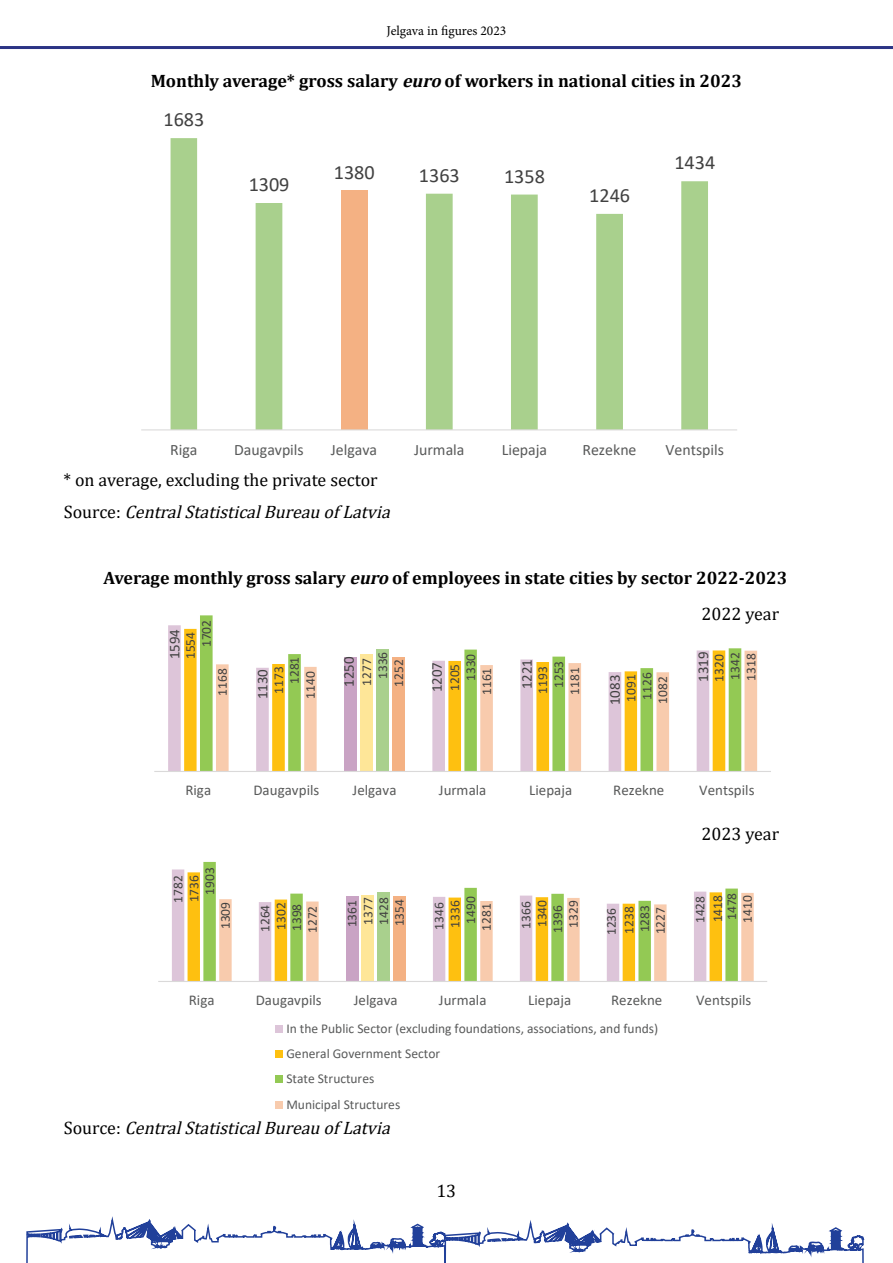
<style>
.page{position:relative;width:893px;height:1263px;background:#fff}
.page>*{position:absolute;margin:0;border:0;box-sizing:border-box;transform-origin:0 0}
.t1{font:20.25px "Calibri";color:#414141}
.t2{font:700 18px "Cambria";color:#000}
.t3{font:italic 18px "Cambria";color:#000}
.t4{font:18px "Cambria";color:#000}
.t5{font:15.9px "Calibri";color:#595a5a}
.t6{font:15px "Calibri";color:#595a5a}
.t7{font:15px "Calibri";color:#414141}
.t8{font:13.5px "Calibri";color:#414141}
.t9{font:13.5px/25.3px "Calibri";color:#595a5a}
.t10{font:13.5px "Minion Pro";color:#000}
.s1{font-style:italic}
.s2{font-style:normal}
</style>
<div class="page">
<svg style="left:26px;top:1216px;width:839px;height:47px"></svg>
<hr style="left:0;top:46px;width:893px;height:3px;background:#2b3485">
<svg style="left:171px;top:138px;width:537px;height:291px"></svg>
<hr style="left:141px;top:429px;width:596px;height:1px;background:#dad9d9">
<svg style="left:168px;top:625px;width:29px;height:146px;fill:#ddc5d9"></svg>
<svg style="left:184px;top:629px;width:13px;height:142px;background:#fdc21a"></svg>
<svg style="left:200px;top:615px;width:541px;height:156px"></svg>
<svg style="left:216px;top:651px;width:541px;height:120px"></svg>
<hr style="left:154px;top:771px;width:617px;height:1px;background:#dad9d9">
<svg style="left:172px;top:869px;width:16px;height:112px;background:#e4d0db"></svg>
<svg style="left:188px;top:872px;width:12px;height:109px"></svg>
<svg style="left:203px;top:862px;width:535px;height:119px"></svg>
<svg style="left:219px;top:893px;width:535px;height:88px"></svg>
<hr style="left:158px;top:981px;width:609px;height:1px;background:#dad9d9">
<div style="left:276px;top:1025px;width:7px;height:7px;background:#ddc5d9"></div>
<div style="left:276px;top:1050px;width:7px;height:8px;background:#fec010"></div>
<div style="left:276px;top:1076px;width:7px;height:7px;background:#93c954"></div>
<div style="left:276px;top:1101px;width:7px;height:7px;background:#f8cbad"></div>
<p class="t10" style="left:387px;top:22px;width:121px">Jelgava in figures 2023</p>
<h2 class="t2" style="left:151px;top:68px;width:593px">Monthly average* gross salary <span class="s1">euro</span>of workers in national cities in 2023</h2>
<h1 class="t1" style="left:164px;top:105px;width:42px">1683</h1>
<h1 class="t1" style="left:249px;top:170px;width:42px">1309</h1>
<h1 class="t1" style="left:334px;top:158px;width:42px">1380</h1>
<h1 class="t1" style="left:419px;top:161px;width:42px">1363</h1>
<h1 class="t1" style="left:504px;top:162px;width:42px">1358</h1>
<h1 class="t1" style="left:589px;top:181px;width:42px">1246</h1>
<h1 class="t1" style="left:674px;top:149px;width:42px">1434</h1>
<p class="t5" style="left:170px;top:439px;width:29px">Riga</p>
<p class="t5" style="left:234px;top:439px;width:71px">Daugavpils</p>
<p class="t5" style="left:331px;top:439px;width:48px">Jelgava</p>
<p class="t5" style="left:414px;top:439px;width:52px">Jurmala</p>
<p class="t5" style="left:502px;top:439px;width:47px">Liepaja</p>
<p class="t5" style="left:582px;top:439px;width:55px">Rezekne</p>
<p class="t5" style="left:665px;top:439px;width:60px">Ventspils</p>
<h2 class="t4" style="left:63px;top:469px;width:316px">* on average, excluding the private sector</h2>
<h2 class="t3" style="left:64px;top:501px;width:351px"><span class="s2">S o u r c e :</span> CentralStatisticalBureauofLatvia</h2>
<h2 class="t2" style="left:103px;top:565px;width:685px">Average monthly gross salary <span class="s1">euro</span>of employees in state cities by sector 2022-2023</h2>
<p class="t8" style="left:197px;top:647px;width:29px;rotate:-90deg">1702</p>
<p class="t7" style="left:164px;top:659px;width:32px;rotate:-90deg">1594</p>
<p class="t8" style="left:181px;top:659px;width:29px;rotate:-90deg">1554</p>
<p class="t8" style="left:285px;top:684px;width:29px;rotate:-90deg">1281</p>
<p class="t8" style="left:373px;top:679px;width:29px;rotate:-90deg">1336</p>
<p class="t8" style="left:461px;top:681px;width:29px;rotate:-90deg">1330</p>
<p class="t8" style="left:549px;top:688px;width:29px;rotate:-90deg">1253</p>
<p class="t8" style="left:637px;top:700px;width:29px;rotate:-90deg">1126</p>
<p class="t7" style="left:338px;top:687px;width:32px;rotate:-90deg">1250</p>
<p class="t7" style="left:426px;top:692px;width:32px;rotate:-90deg">1207</p>
<p class="t7" style="left:516px;top:689px;width:32px;rotate:-90deg">1221</p>
<p class="t8" style="left:269px;top:694px;width:29px;rotate:-90deg">1173</p>
<p class="t8" style="left:357px;top:686px;width:29px;rotate:-90deg">1277</p>
<p class="t8" style="left:445px;top:691px;width:29px;rotate:-90deg">1205</p>
<p class="t8" style="left:533px;top:694px;width:29px;rotate:-90deg">1193</p>
<p class="t8" style="left:621px;top:701px;width:29px;rotate:-90deg">1091</p>
<p class="t8" style="left:213px;top:696px;width:29px;rotate:-90deg">1168</p>
<p class="t8" style="left:301px;top:698px;width:29px;rotate:-90deg">1140</p>
<p class="t8" style="left:389px;top:687px;width:29px;rotate:-90deg">1252</p>
<p class="t8" style="left:477px;top:695px;width:29px;rotate:-90deg">1161</p>
<p class="t8" style="left:565px;top:695px;width:29px;rotate:-90deg">1181</p>
<p class="t8" style="left:653px;top:704px;width:29px;rotate:-90deg">1082</p>
<p class="t7" style="left:252px;top:699px;width:32px;rotate:-90deg">1130</p>
<p class="t7" style="left:604px;top:705px;width:32px;rotate:-90deg">1083</p>
<h2 class="t4" style="left:702px;top:604px;width:79px">2022 year</h2>
<p class="t7" style="left:693px;top:682px;width:32px;rotate:-90deg">1319</p>
<p class="t8" style="left:726px;top:680px;width:29px;rotate:-90deg">1342</p>
<p class="t8" style="left:742px;top:681px;width:29px;rotate:-90deg">1318</p>
<p class="t8" style="left:710px;top:682px;width:29px;rotate:-90deg">1320</p>
<p class="t6" style="left:185px;top:780px;width:27px">Riga</p>
<p class="t6" style="left:253px;top:780px;width:67px">Daugavpils</p>
<p class="t6" style="left:353px;top:780px;width:45px">Jelgava</p>
<p class="t6" style="left:439px;top:780px;width:49px">Jurmala</p>
<p class="t6" style="left:529px;top:780px;width:44px">Liepaja</p>
<p class="t6" style="left:613px;top:780px;width:53px">Rezekne</p>
<p class="t6" style="left:699px;top:780px;width:57px">Ventspils</p>
<h2 class="t4" style="left:702px;top:824px;width:79px">2023 year</h2>
<p class="t8" style="left:200px;top:895px;width:29px;rotate:-90deg">1903</p>
<p class="t8" style="left:184px;top:902px;width:29px;rotate:-90deg">1736</p>
<p class="t8" style="left:169px;top:902px;width:29px;rotate:-90deg">1782</p>
<p class="t8" style="left:722px;top:920px;width:29px;rotate:-90deg">1478</p>
<p class="t8" style="left:271px;top:930px;width:29px;rotate:-90deg">1302</p>
<p class="t8" style="left:358px;top:925px;width:29px;rotate:-90deg">1377</p>
<p class="t8" style="left:445px;top:927px;width:29px;rotate:-90deg">1336</p>
<p class="t8" style="left:532px;top:927px;width:29px;rotate:-90deg">1340</p>
<p class="t8" style="left:619px;top:934px;width:29px;rotate:-90deg">1238</p>
<p class="t8" style="left:708px;top:922px;width:29px;rotate:-90deg">1418</p>
<p class="t8" style="left:216px;top:929px;width:29px;rotate:-90deg">1309</p>
<p class="t8" style="left:303px;top:933px;width:29px;rotate:-90deg">1272</p>
<p class="t8" style="left:390px;top:926px;width:29px;rotate:-90deg">1354</p>
<p class="t8" style="left:477px;top:931px;width:29px;rotate:-90deg">1281</p>
<p class="t8" style="left:564px;top:928px;width:29px;rotate:-90deg">1329</p>
<p class="t8" style="left:651px;top:934px;width:29px;rotate:-90deg">1227</p>
<p class="t8" style="left:738px;top:923px;width:29px;rotate:-90deg">1410</p>
<p class="t8" style="left:691px;top:923px;width:29px;rotate:-90deg">1428</p>
<p class="t8" style="left:287px;top:931px;width:29px;rotate:-90deg">1398</p>
<p class="t8" style="left:374px;top:925px;width:29px;rotate:-90deg">1428</p>
<p class="t8" style="left:461px;top:924px;width:29px;rotate:-90deg">1490</p>
<p class="t8" style="left:548px;top:933px;width:29px;rotate:-90deg">1396</p>
<p class="t8" style="left:635px;top:932px;width:29px;rotate:-90deg">1283</p>
<p class="t8" style="left:256px;top:932px;width:29px;rotate:-90deg">1264</p>
<p class="t8" style="left:343px;top:927px;width:29px;rotate:-90deg">1361</p>
<p class="t8" style="left:430px;top:930px;width:29px;rotate:-90deg">1346</p>
<p class="t8" style="left:517px;top:929px;width:29px;rotate:-90deg">1366</p>
<p class="t8" style="left:602px;top:935px;width:29px;rotate:-90deg">1236</p>
<p class="t6" style="left:189px;top:990px;width:27px">Riga</p>
<p class="t6" style="left:256px;top:990px;width:67px">Daugavpils</p>
<p class="t6" style="left:354px;top:990px;width:45px">Jelgava</p>
<p class="t6" style="left:439px;top:990px;width:49px">Jurmala</p>
<p class="t6" style="left:528px;top:990px;width:44px">Liepaja</p>
<p class="t6" style="left:611px;top:990px;width:53px">Rezekne</p>
<p class="t6" style="left:696px;top:990px;width:57px">Ventspils</p>
<p class="t9" style="left:286px;top:1015px;width:373px">In the Public Sector (excluding foundations, associations, and funds)<br>General Government Sector<br>State Structures<br>Municipal Structures</p>
<h2 class="t3" style="left:64px;top:1117px;width:351px"><span class="s2">S o u r c e :</span> CentralStatisticalBureauofLatvia</h2>
<h2 class="t4" style="left:436px;top:1180px;width:21px">13</h2>
</div>
